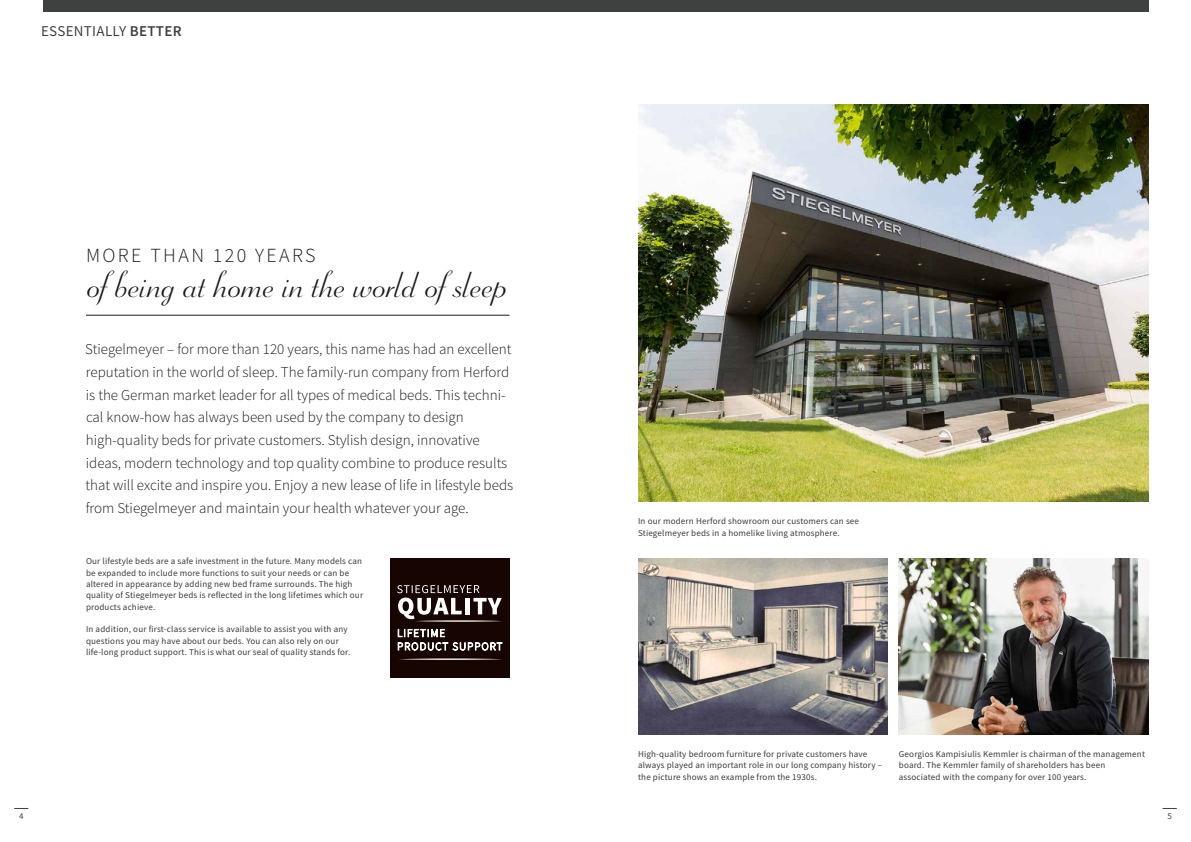
<style>
.page{position:relative;width:1191px;height:842px;background:#fff}
.page>*{position:absolute;margin:0;border:0;box-sizing:border-box;transform-origin:0 0}
.t1{font:40px "Wagner Script Pro";color:#1a1a18}
.t2{font:300 20px "Source Sans Pro";letter-spacing:.12em;color:#1a1a18}
.t3{font:300 15px/22.7px "Source Sans Pro";color:#1a1a18}
.t4{font:15px "Source Sans Pro";letter-spacing:.02em;color:#3f4141}
.t5{font:300 11.1px/13.3px "Source Sans Pro";letter-spacing:.09em;color:#fff}
.t6{font:9px/11.3px "Source Sans Pro";letter-spacing:.02em;color:#3b3b3a}
.t7{font:9px "Source Sans Pro";color:#3f4141}
.s1{font-weight:600}
</style>
<div class="page">
<svg style="left:1162px;top:808px;width:14px;height:1px"></svg>
<svg style="left:14px;top:808px;width:14px;height:1px"></svg>
<img style="left:638px;top:559px;width:249px;height:175px">
<img style="left:899px;top:559px;width:249px;height:175px">
<img style="left:638px;top:105px;width:510px;height:397px">
<div style="left:43px;top:0;width:1105px;height:11px;background:#3f4141"></div>
<hr style="left:86px;top:315px;width:423px;height:1px;background:#1a1a18">
<div style="left:390px;top:558px;width:119px;height:119px;background:#160500"></div>
<svg style="left:399px;top:658px;width:103px;height:2px"></svg>
<svg style="left:397px;top:585px;width:105px;height:37px"></svg>
<h3 class="t4" style="left:41px;top:21px;width:142px">ESSENTIALLY <span class="s1">BETTER</span></h3>
<h2 class="t2" style="left:86px;top:243px;width:231px">MORE THAN 120 YEARS</h2>
<h1 class="t1" style="left:86px;top:260px;width:422px">of being at home in the world of sleep</h1>
<p class="t3" style="left:85px;top:338px;width:429px">Stiegelmeyer – for more than 120 years, this name has had an excellent reputation in the world of sleep. The family-run company from Herford is the German market leader for all types of medical beds. This techni&shy;cal know-how has always been used by the company to design high-quality beds for private customers. Stylish design, innovative ideas, modern technology and top quality combine to produce results that will excite and inspire you. Enjoy a new lease of life in lifestyle beds from Stiegelmeyer and maintain your health whatever your age.</p>
<p class="t6" style="left:86px;top:555px;width:279px">Our lifestyle beds are a safe investment in the future. Many models can be expanded to include more functions to suit your needs or can be altered in appearance by adding new bed frame surrounds. The high quality of Stiegelmeyer beds is reflected in the long lifetimes which our products achieve.</p>
<p class="t6" style="left:86px;top:623px;width:266px">In addition, our first-class service is available to assist you with any questions you may have about our beds. You can also rely on our life-long product support. This is what our seal of quality stands for.</p>
<p class="t5" style="left:397px;top:626px;width:107px">LIFETIME<br>PRODUCT SUPPORT</p>
<p class="t6" style="left:638px;top:516px;width:222px">In our modern Herford showroom our customers can see<br>Stiegelmeyer beds in a homelike living atmosphere.</p>
<p class="t6" style="left:638px;top:748px;width:245px">High-quality bedroom furniture for private customers have always played an important role in our long company history – the picture shows an example from the 1930s.</p>
<p class="t6" style="left:899px;top:748px;width:248px">Georgios Kampisiulis Kemmler is chairman of the management board. The Kemmler family of shareholders has been associated with the company for over 100 years.</p>
<p class="t7" style="left:19px;top:811px;width:6px">4</p>
<p class="t7" style="left:1167px;top:811px;width:6px">5</p>
</div>
